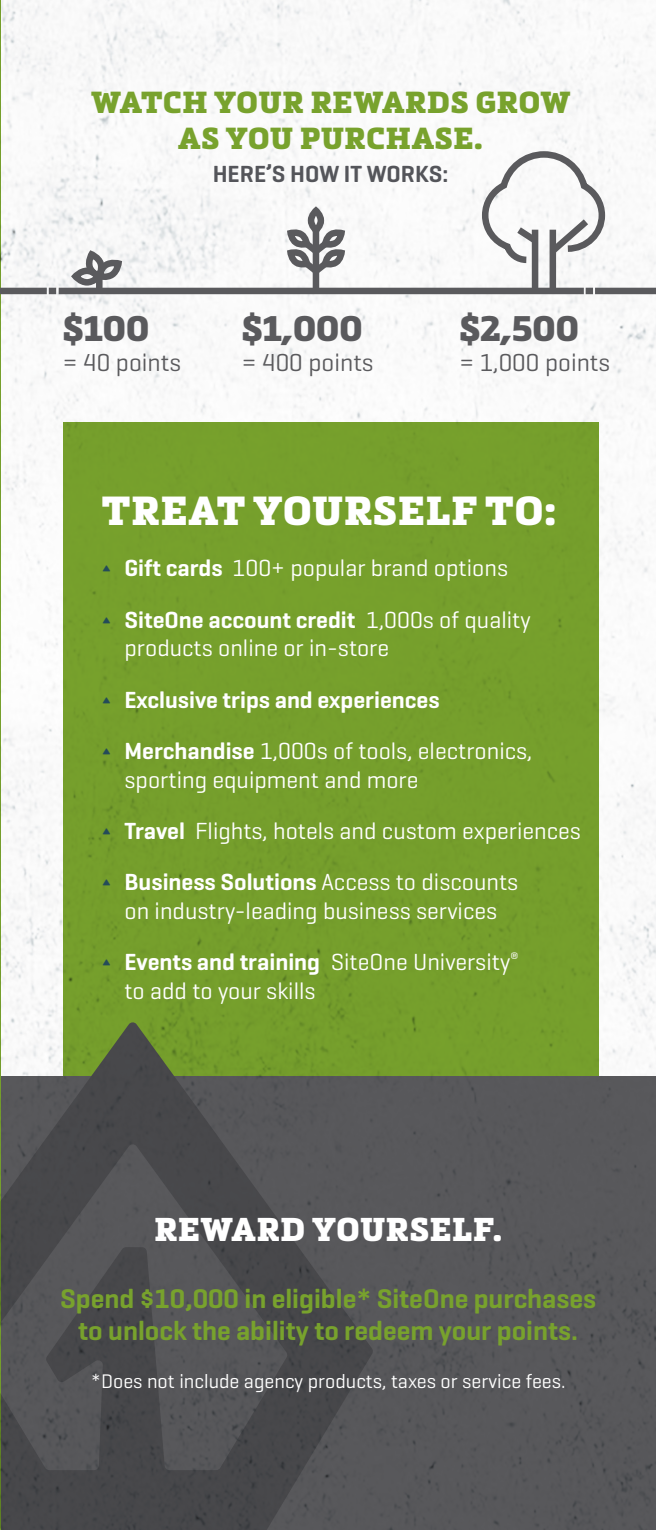
<style>
.page{position:relative;width:656px;height:1530px;background:#fff}
.page>*{position:absolute;margin:0;border:0;box-sizing:border-box;transform-origin:0 0}
.t1{font:900 40px "Metronic Slab Pro";letter-spacing:.025em;color:#fff}
.t2{font:900 35px "Metronic Slab Pro";color:#5a5a5d}
.t3{font:900 32.5px "Metronic Slab Pro";letter-spacing:.025em;color:#fff}
.t4{font:900 30px/36px "Metronic Slab Pro";letter-spacing:.025em;color:#78a22d;text-align:center}
.t5{font:600 27.5px/32.5px "Geogrotesque";color:#78a22d;text-align:center}
.t6{font:25px "Geogrotesque";color:#5a5a5d}
.t7{font:23.75px/51.2px "Geogrotesque";color:#fff}
.t8{font:600 23.75px "Geogrotesque";color:#54555a}
.t9{font:20px "Geogrotesque";color:#fff}
.s1{font-weight:600;color:#244b59}
.s2{font-weight:600}
</style>
<div class="page">
<img style="left:0;top:0;width:655px;height:1530px">
<div style="left:59px;top:288px;width:524px;height:6px;background:#5a5a5d"></div>
<div style="left:585px;top:288px;width:7px;height:6px;background:#5a5a5d"></div>
<div style="left:594px;top:288px;width:61px;height:6px;background:#5a5a5d"></div>
<div style="left:49px;top:288px;width:7px;height:6px;background:#5a5a5d"></div>
<div style="left:0;top:288px;width:47px;height:6px;background:#5a5a5d"></div>
<div style="left:531px;top:230px;width:7px;height:61px;background:#5a5a5d"></div>
<div style="left:549px;top:230px;width:6px;height:61px;background:#5a5a5d"></div>
<svg style="left:478px;top:149px;width:130px;height:117px"></svg>
<svg style="left:79px;top:253px;width:46px;height:31px"></svg>
<div style="left:72px;top:267px;width:30px;height:19px;border:7px solid #5a5a5d;border-radius:50%"></div>
<div style="left:96px;top:276px;width:6px;height:15px;background:#5a5a5d"></div>
<div style="left:312px;top:230px;width:7px;height:62px;background:#5a5a5d"></div>
<svg style="left:284px;top:222px;width:64px;height:58px"></svg>
<div style="left:307px;top:207px;width:17px;height:27px;border:7px solid #5a5a5d;border-radius:50%"></div>
<svg style="left:0;top:1022px;width:373px;height:508px;background:#545851"></svg>
<p class="t4" style="left:91px;top:84px;width:480px">WATCH YOUR REWARDS GROW<br>AS YOU PURCHASE.</p>
<p class="t8" style="left:212px;top:159px;width:237px">HERE’S HOW IT WORKS:</p>
<p class="t2" style="left:63px;top:308px;width:88px">$100</p>
<p class="t6" style="left:63px;top:347px;width:119px">= 40 points</p>
<p class="t2" style="left:242px;top:308px;width:122px">$1,000</p>
<p class="t6" style="left:242px;top:347px;width:133px">= 400 points</p>
<p class="t2" style="left:459px;top:308px;width:121px">$2,500</p>
<p class="t6" style="left:459px;top:347px;width:152px">= 1,000 points</p>
<p class="t1" style="left:102px;top:487px;width:456px">TREAT YOURSELF TO:</p>
<p class="t7" style="left:102px;top:542px;width:430px"><span class="s1">∏</span> <span class="s2">Gift cards</span> 100+ popular brand options<br><span class="s1">∏</span> <span class="s2">SiteOne account credit</span> 1,000s of quality</p>
<p class="t7" style="left:102px;top:622px;width:431px;text-indent:22px">products online or in-store<br><span class="s1">∏</span> <span class="s2">Exclusive trips and experiences<br></span><span class="s1">∏</span> <span class="s2">Merchandise</span> 1,000s of tools, electronics,</p>
<p class="t7" style="left:102px;top:753px;width:480px;text-indent:22px">sporting equipment and more<br><span class="s1">∏</span> <span class="s2">Travel</span> Flights, hotels and custom experiences <span class="s1">∏</span> <span class="s2">Business Solutions</span> Access to discounts</p>
<p class="t7" style="left:102px;top:884px;width:418px;text-align:center">on industry-leading business services<br><span class="s1">∏</span> <span class="s2">Events and training</span> SiteOne University<sup>®</sup></p>
<p class="t7" style="left:124px;top:964px;width:192px">to add to your skills</p>
<p class="t3" style="left:154px;top:1211px;width:349px">REWARD YOURSELF.</p>
<p class="t5" style="left:60px;top:1282px;width:537px">Spend $10,000 in eligible* SiteOne purchases to unlock the ability to redeem your points.</p>
<p class="t9" style="left:91px;top:1369px;width:475px">*Does not include agency products, taxes or service fees.</p>
</div>
